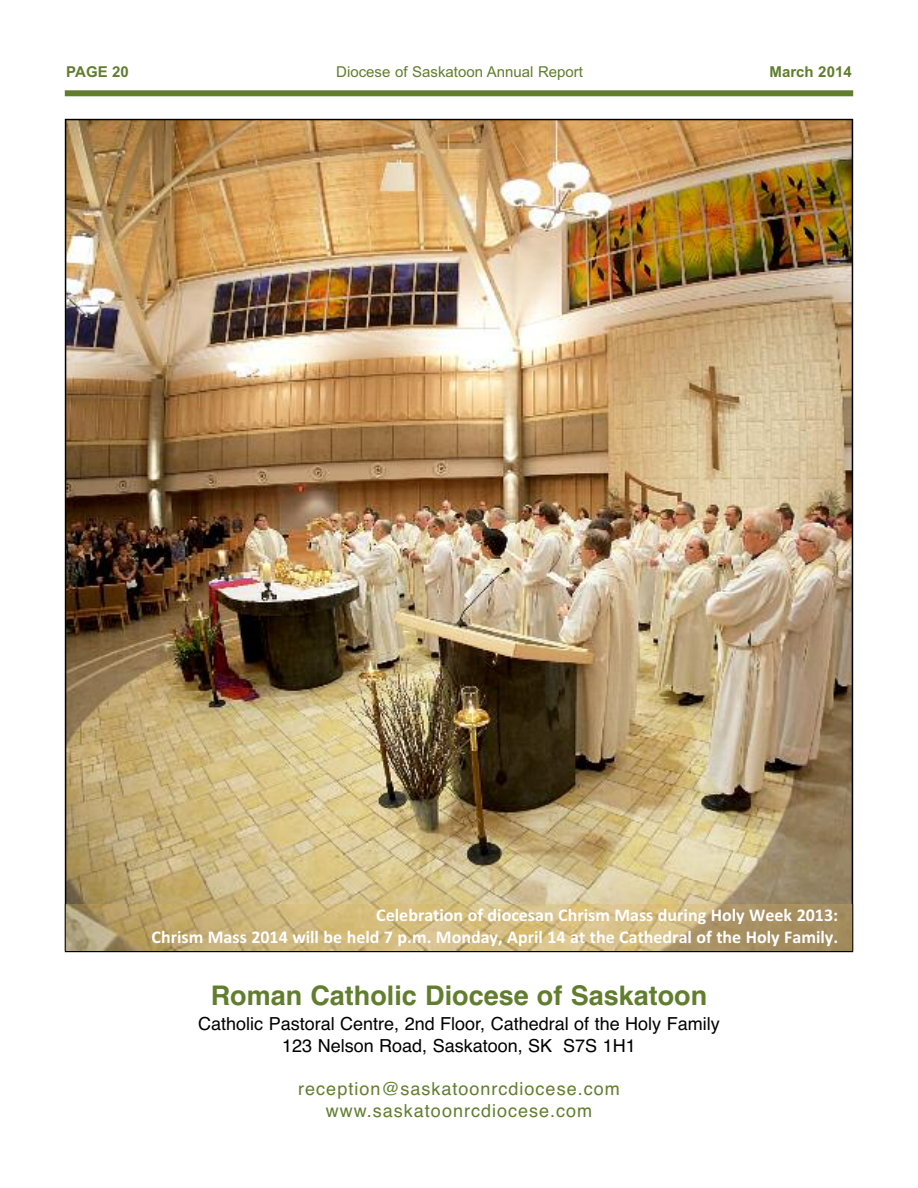
<style>
.page{position:relative;width:918px;height:1188px;background:#fff}
.page>*{position:absolute;margin:0;border:0;box-sizing:border-box;transform-origin:0 0}
.t1{font:700 27px "Helvetica";color:#617d2e}
.t2{font:700 18px/21.6px "Calibri";color:#fff;text-align:right}
.t3{font:18px/21.6px "Helvetica";color:#000;text-align:center}
.t4{font:18px/21.6px "Helvetica";letter-spacing:.055em;color:#617d2e;text-align:center}
.t5{font:15px "Arial";color:#617d2e}
.t6{font:700 15px "Arial";color:#617d2e}
</style>
<div class="page">
<div style="left:65px;top:90px;width:788px;height:6px;background:#617d2e"></div>
<img style="left:68px;top:122px;width:782px;height:782px">
<hr style="left:852px;top:904px;width:1px;height:47px;background:#3f331c">
<hr style="left:65px;top:904px;width:1px;height:47px;background:#3f331c">
<img style="left:66px;top:904px;width:786px;height:47px">
<p class="t6" style="left:66px;top:63px;width:64px">PAGE 20</p>
<p class="t5" style="left:336px;top:63px;width:248px">Diocese of Saskatoon Annual Report</p>
<p class="t6" style="left:770px;top:63px;width:84px">March 2014</p>
<p class="t2" style="left:152px;top:904px;width:688px">Celebration of diocesan Chrism Mass during Holy Week 2013:<br>Chrism Mass 2014 will be held 7 p.m. Monday, April 14 at the Cathedral of the Holy Family.</p>
<h1 class="t1" style="left:211px;top:980px;width:498px">Roman Catholic Diocese of Saskatoon</h1>
<p class="t3" style="left:198px;top:1013px;width:523px">Catholic Pastoral Centre, 2nd Floor, Cathedral of the Holy Family<br>123 Nelson Road, Saskatoon, SK S7S 1H1</p>
<p class="t4" style="left:298px;top:1078px;width:323px">reception@saskatoonrcdiocese.com www.saskatoonrcdiocese.com</p>
</div>
